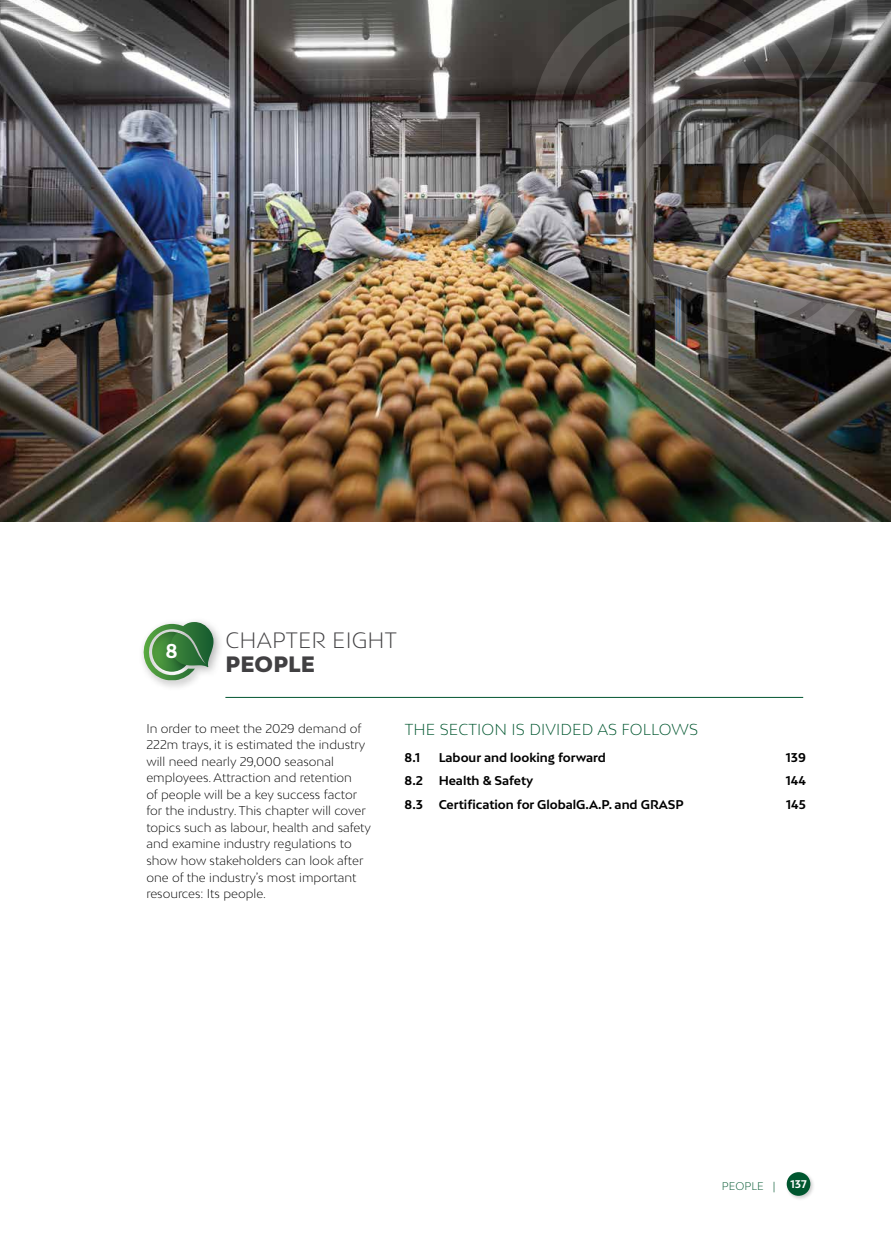
<style>
.page{position:relative;width:891px;height:1260px;background:#fff}
.page>*{position:absolute;margin:0;border:0;box-sizing:border-box;transform-origin:0 0}
.t1{font:300 21px "Bw Mitga";letter-spacing:.01em;color:#414042}
.t2{font:900 21px "Bw Mitga";letter-spacing:.01em;color:#414042}
.t3{font:700 18.9px "Bw Mitga";color:#fff}
.t4{font:300 15px "Bw Mitga";letter-spacing:.01em;color:#00562f}
.t5{font:300 12px/16.5px "Bw Mitga";color:#000}
.t6{font:700 12px "Bw Mitga";color:#000}
.t7{font:300 10.5px "Bw Mitga";letter-spacing:.01em;color:#00562f}
.t8{font:700 10.5px "Bw Mitga";color:#fff}
</style>
<div class="page">
<div style="left:784px;top:1169px;width:31px;height:31px;background:#000;opacity:.2"></div>
<div style="left:786px;top:1171px;width:24px;height:24px;background:#00562f;border-radius:50%"></div>
<img style="left:0;top:0;width:890px;height:521px">
<hr style="left:225px;top:697px;width:578px;height:1px;background:#00562f">
<div style="left:139px;top:617px;width:86px;height:74px;background:#000;opacity:.3"></div>
<svg style="left:140px;top:622px;width:73px;height:58px"></svg>
<svg style="left:512px;top:0;width:57px;height:244px;background:#676362"></svg>
<img style="left:599px;top:82px;width:291px;height:278px">
<img style="left:569px;top:0;width:302px;height:323px">
<img style="left:610px;top:0;width:178px;height:283px">
<h2 class="t3" style="left:165px;top:638px;width:14px">8</h2>
<h1 class="t1" style="left:225px;top:626px;width:173px">CHAPTER EIGHT</h1>
<h1 class="t2" style="left:225px;top:649px;width:91px">PEOPLE</h1>
<p class="t5" style="left:146px;top:719px;width:217px">In order to meet the 2029 demand of</p>
<p class="t4" style="left:404px;top:719px;width:295px">THE SECTION IS DIVIDED AS FOLLOWS</p>
<p class="t5" style="left:146px;top:736px;width:226px">222m trays, it is estimated the industry will need nearly 29,000 seasonal employees. Attraction and retention<br>of people will be a key success factor for the industry. This chapter will cover topics such as labour, health and safety and examine industry regulations to show how stakeholders can look after one of the industry’s most important resources: Its people.</p>
<p class="t6" style="left:404px;top:749px;width:17px">8.1</p>
<p class="t6" style="left:438px;top:749px;width:169px">Labour and looking forward</p>
<p class="t6" style="left:785px;top:749px;width:22px">139</p>
<p class="t6" style="left:404px;top:772px;width:20px">8.2</p>
<p class="t6" style="left:438px;top:772px;width:96px">Health &amp; Safety</p>
<p class="t6" style="left:785px;top:772px;width:22px">144</p>
<p class="t6" style="left:404px;top:796px;width:20px">8.3</p>
<p class="t6" style="left:438px;top:796px;width:246px">Certification for GlobalG.A.P. and GRASP</p>
<p class="t6" style="left:786px;top:796px;width:21px">145</p>
<p class="t7" style="left:721px;top:1178px;width:55px">PEOPLE |</p>
<p class="t8" style="left:790px;top:1176px;width:18px">137</p>
</div>
